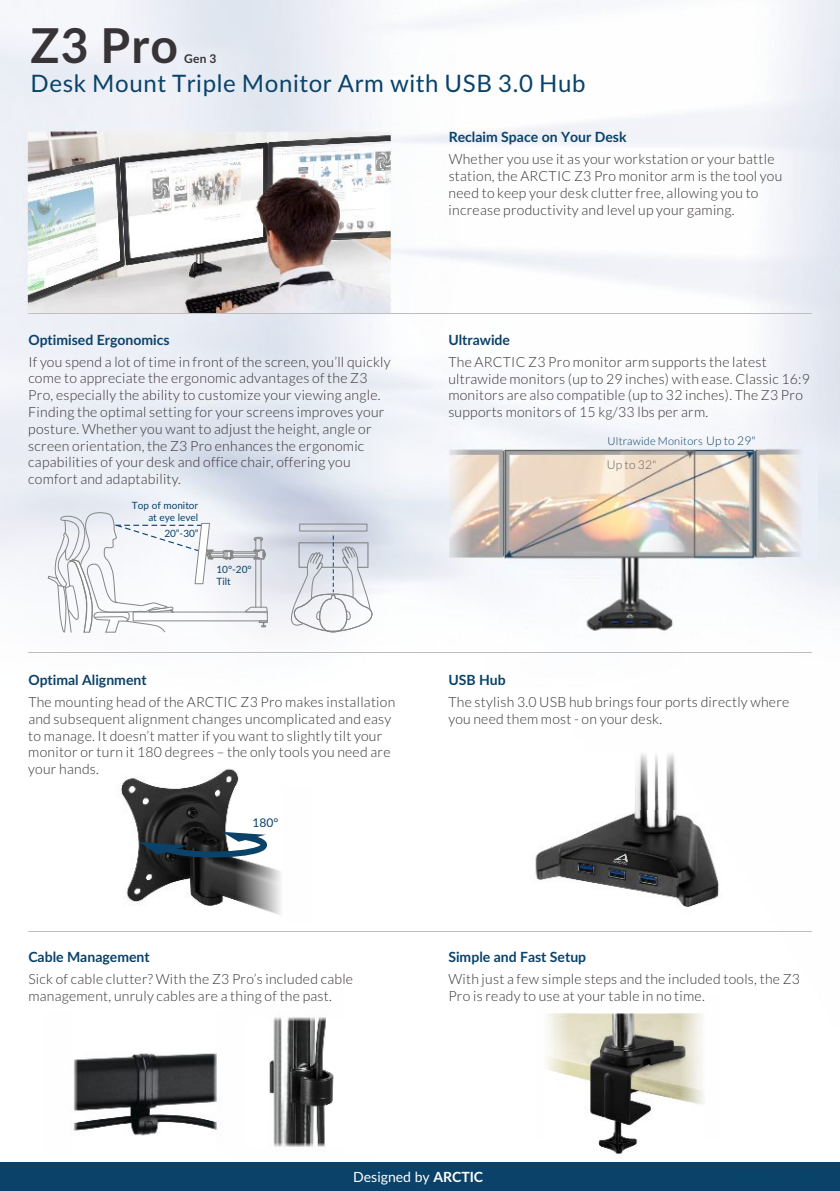
<style>
.page{position:relative;width:840px;height:1191px;background:#fff}
.page>*{position:absolute;margin:0;border:0;box-sizing:border-box;transform-origin:0 0}
.t1{font:700 48px "Lato";color:#383336}
.t2{font:24px "Lato";letter-spacing:.025em;color:#0a4269}
.t3{font:300 14px/16.8px "Lato";letter-spacing:.02em;color:#383336}
.t4{font:700 14px "Lato";color:#0a4269}
.t5{font:14px "Lato";color:#fff}
.t6{font:300 12px "Lato";color:#616161}
.t7{font:12px "Lato";color:#0a4269}
.t8{font:700 12px "Lato";color:#383336}
.t9{font:300 11px "Lato";letter-spacing:.02em;color:#0a4269}
.t10{font:10px/12px "Lato";color:#0a4269;text-align:right}
.s1{font-size:12px}
.s2{font-weight:700}
</style>
<div class="page">
<img style="left:0;top:0;width:839px;height:1154px">
<div style="left:0;top:1162px;width:839px;height:29px;background:#0a4269"></div>
<img style="left:327px;top:1003px;width:17px;height:151px">
<hr style="left:28px;top:313px;width:783px;height:1px;background:#bdbfc2">
<hr style="left:28px;top:652px;width:783px;height:1px;background:#bdbfc2">
<div style="left:299px;top:523px;width:68px;height:8px;border:1px solid #858787"></div>
<svg style="left:290px;top:535px;width:83px;height:98px"></svg>
<svg style="left:47px;top:512px;width:221px;height:121px"></svg>
<img style="left:214px;top:786px;width:98px;height:135px">
<svg style="left:139px;top:830px;width:130px;height:29px"></svg>
<img style="left:583px;top:729px;width:125px;height:80px">
<img style="left:571px;top:730px;width:149px;height:26px">
<img style="left:669px;top:995px;width:51px;height:144px">
<img style="left:534px;top:995px;width:44px;height:144px">
<div style="left:344px;top:985px;width:190px;height:169px;background:#fff"></div>
<hr style="left:28px;top:931px;width:783px;height:1px;background:#bdbfc2">
<img style="left:765px;top:444px;width:52px;height:115px">
<h1 class="t1" style="left:31px;top:25px;width:149px">Z3 Pro</h1>
<p class="t8" style="left:184px;top:54px;width:34px">Gen 3</p>
<h2 class="t2" style="left:31px;top:73px;width:556px">Desk Mount Triple Monitor Arm with USB 3.0 Hub</h2>
<p class="t4" style="left:448px;top:131px;width:179px">Reclaim Space on Your Desk</p>
<p class="t3" style="left:448px;top:151px;width:335px">Whether you use it as your workstation or your battle station, the ARCTIC Z3 Pro monitor arm is the tool you need to keep your desk clutter free, allowing you to increase productivity and level up your gaming.</p>
<p class="t4" style="left:28px;top:333px;width:143px">Optimised Ergonomics</p>
<p class="t4" style="left:448px;top:333px;width:63px">Ultrawide</p>
<p class="t3" style="left:448px;top:354px;width:363px">The ARCTIC Z3 Pro monitor arm supports the latest ultrawide monitors (up to 29 inches) with ease. Classic 16:9 monitors are also compatible (up to 32 inches). The Z3 Pro supports monitors of 15 kg/33 lbs per arm.</p>
<p class="t3" style="left:28px;top:354px;width:363px">If you spend a lot of time in front of the screen, you’ll quickly come to appreciate the ergonomic advantages of the Z3<br>Pro, especially the ability to customize your viewing angle.<br>Finding the optimal setting for your screens improves your posture. Whether you want to adjust the height, angle or screen orientation, the Z3 Pro enhances the ergonomic capabilities of your desk and office chair, offering you comfort and adaptability.</p>
<p class="t9" style="left:607px;top:435px;width:150px">Ultrawide Monitors <span class="s1">Up to 29"</span></p>
<p class="t6" style="left:606px;top:459px;width:51px">Up to 32"</p>
<p class="t10" style="left:132px;top:499px;width:68px">Top of monitor at eye level</p>
<p class="t10" style="left:164px;top:528px;width:36px">20”-30”</p>
<p class="t10" style="left:216px;top:564px;width:37px;text-align:left">10 -20°<br>Tilt</p>
<p class="t10" style="left:228px;top:564px;width:6px">°</p>
<p class="t4" style="left:28px;top:673px;width:120px">Optimal Alignment</p>
<p class="t3" style="left:28px;top:694px;width:368px">The mounting head of the ARCTIC Z3 Pro makes installation and subsequent alignment changes uncomplicated and easy to manage. It doesn’t matter if you want to slightly tilt your monitor or turn it 180 degrees – the only tools you need are your hands.</p>
<p class="t4" style="left:28px;top:951px;width:123px">Cable Management</p>
<p class="t7" style="left:252px;top:817px;width:27px">180°</p>
<p class="t3" style="left:28px;top:971px;width:326px">Sick of cable clutter? With the Z3 Pro’s included cable management, unruly cables are a thing of the past.</p>
<p class="t4" style="left:448px;top:673px;width:59px">USB Hub</p>
<p class="t3" style="left:448px;top:694px;width:342px">The stylish 3.0 USB hub brings four ports directly where you need them most - on your desk.</p>
<p class="t4" style="left:448px;top:951px;width:139px">Simple and Fast Setup</p>
<p class="t3" style="left:448px;top:971px;width:353px">With just a few simple steps and the included tools, the Z3<br>Pro is ready to use at your table in no time.</p>
<p class="t5" style="left:353px;top:1170px;width:131px">Designed by <span class="s2">ARCTIC</span></p>
</div>
